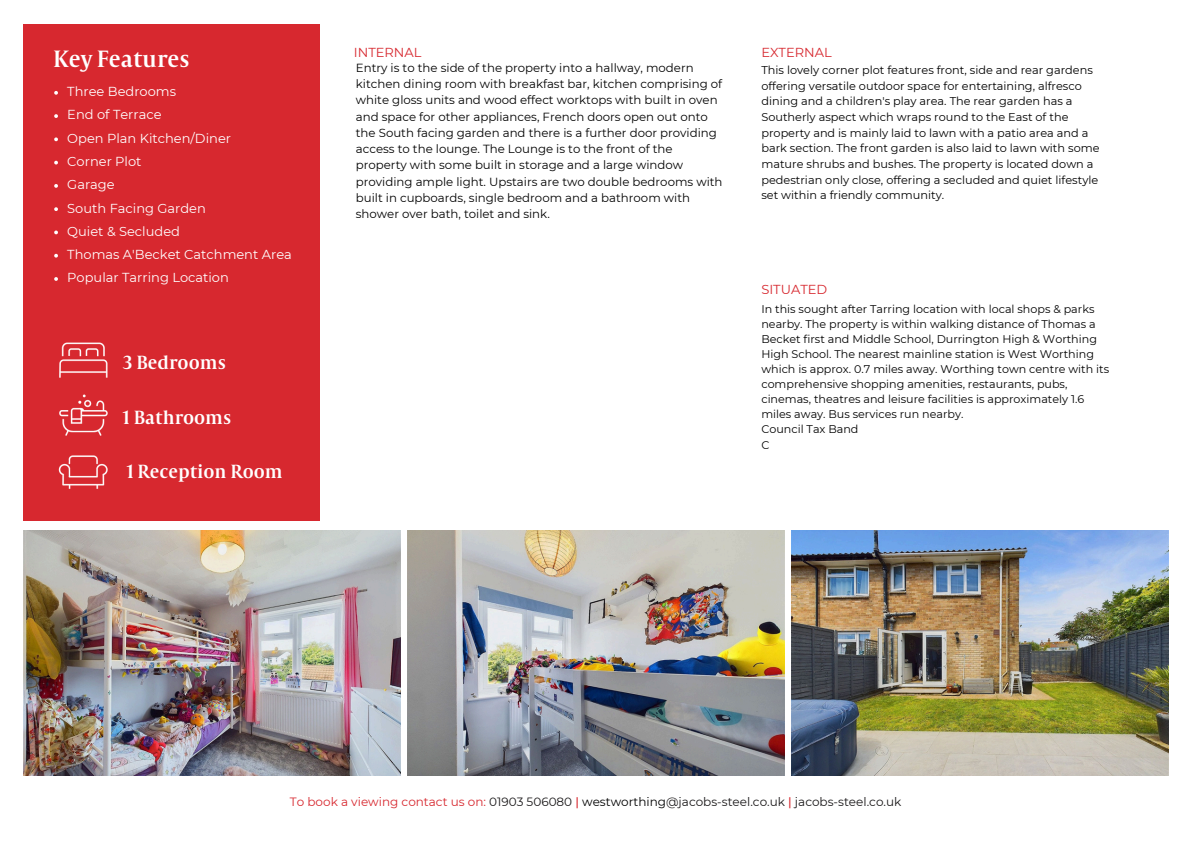
<style>
.page{position:relative;width:1191px;height:843px;background:#fff}
.page>*{position:absolute;margin:0;border:0;box-sizing:border-box;transform-origin:0 0}
.t1{font:26px "Capitolium Road";color:#fff}
.t2{font:21px "Capitolium Road";color:#fff}
.t3{font:13px "Montserrat";color:#fff}
.t4{font:13px "Montserrat";color:#d7282f}
.t5{font:12px "Montserrat";color:#191718}
.t6{font:11.8px/16.3px "Montserrat";color:#000}
.t7{font:11.3px/15.6px "Montserrat";color:#000}
.t8{font:11.1px/15px "Montserrat";color:#000}
.s1{color:#d7282f}
.s2{font-weight:500;color:#d7282f}
.s3{color:#000}
</style>
<div class="page">
<img style="left:23px;top:530px;width:377px;height:245px">
<img style="left:407px;top:530px;width:377px;height:245px">
<img style="left:791px;top:530px;width:377px;height:245px">
<div style="left:23px;top:25px;width:297px;height:496px;background:#d7282f"></div>
<img style="left:58px;top:455px;width:50px;height:34px">
<img style="left:59px;top:394px;width:49px;height:42px">
<img style="left:59px;top:342px;width:49px;height:36px">
<svg style="left:54px;top:91px;width:4px;height:4px"></svg>
<svg style="left:54px;top:114px;width:4px;height:4px"></svg>
<svg style="left:54px;top:137px;width:4px;height:4px"></svg>
<svg style="left:54px;top:161px;width:4px;height:3px"></svg>
<svg style="left:54px;top:184px;width:4px;height:4px"></svg>
<svg style="left:54px;top:207px;width:4px;height:4px"></svg>
<svg style="left:54px;top:230px;width:4px;height:4px"></svg>
<svg style="left:54px;top:254px;width:4px;height:3px"></svg>
<svg style="left:54px;top:277px;width:4px;height:4px"></svg>
<p class="t1" style="left:53px;top:50px;width:138px">Key Features</p>
<h3 class="t3" style="left:67px;top:84px;width:110px">Three Bedrooms</h3>
<h3 class="t3" style="left:67px;top:107px;width:96px">End of Terrace</h3>
<h4 class="t3" style="left:67px;top:130px;width:165px">Open Plan Kitchen/Diner</h4>
<p class="t3" style="left:67px;top:153px;width:76px">Corner Plot</p>
<p class="t3" style="left:67px;top:177px;width:49px">Garage</p>
<p class="t3" style="left:67px;top:200px;width:140px">South Facing Garden</p>
<p class="t3" style="left:67px;top:223px;width:114px">Quiet &amp; Secluded</p>
<p class="t3" style="left:67px;top:246px;width:226px">Thomas A'Becket Catchment Area</p>
<p class="t3" style="left:67px;top:270px;width:163px">Popular Tarring Location</p>
<p class="t2" style="left:123px;top:355px;width:104px">3 Bedrooms</p>
<p class="t2" style="left:123px;top:410px;width:110px">1 Bathrooms</p>
<p class="t2" style="left:127px;top:464px;width:158px">1 Reception Room</p>
<h2 class="t4" style="left:354px;top:45px;width:69px">INTERNAL</h2>
<h2 class="t4" style="left:761px;top:45px;width:72px">EXTERNAL</h2>
<h2 class="t7" style="left:761px;top:62px;width:339px">This lovely corner plot features front, side and rear gardens offering versatile outdoor space for entertaining, alfresco dining and a children's play area. The rear garden has a Southerly aspect which wraps round to the East of the property and is mainly laid to lawn with a patio area and a bark section. The front garden is also laid to lawn with some mature shrubs and bushes. The property is located down a pedestrian only close, offering a secluded and quiet lifestyle set within a friendly community.</h2>
<p class="t6" style="left:356px;top:59px;width:368px">Entry is to the side of the property into a hallway, modern kitchen dining room with breakfast bar, kitchen comprising of white gloss units and wood effect worktops with built in oven and space for other appliances, French doors open out onto the South facing garden and there is a further door providing access to the lounge. The Lounge is to the front of the property with some built in storage and a large window providing ample light. Upstairs are two double bedrooms with built in cupboards, single bedroom and a bathroom with shower over bath, toilet and sink.</p>
<h4 class="t4" style="left:761px;top:281px;width:67px">SITUATED</h4>
<h3 class="t8" style="left:761px;top:302px;width:349px">In this sought after Tarring location with local shops &amp; parks nearby. The property is within walking distance of Thomas a Becket first and Middle School, Durrington High &amp; Worthing High School. The nearest mainline station is West Worthing which is approx. 0.7 miles away. Worthing town centre with its comprehensive shopping amenities, restaurants, pubs, cinemas, theatres and leisure facilities is approximately 1.6 miles away. Bus services run nearby.</h3>
<p class="t8" style="left:761px;top:422px;width:99px">Council Tax Band</p>
<p class="t8" style="left:761px;top:437px;width:10px">C</p>
<p class="t5" style="left:290px;top:794px;width:613px"><span class="s1">To book a viewing contact us on:</span> 01903 506080 <span class="s2">|</span> <span class="s3">westworthing</span>@jacobs-steel.co.uk <span class="s2">|</span> jacobs-steel.co.uk</p>
</div>
